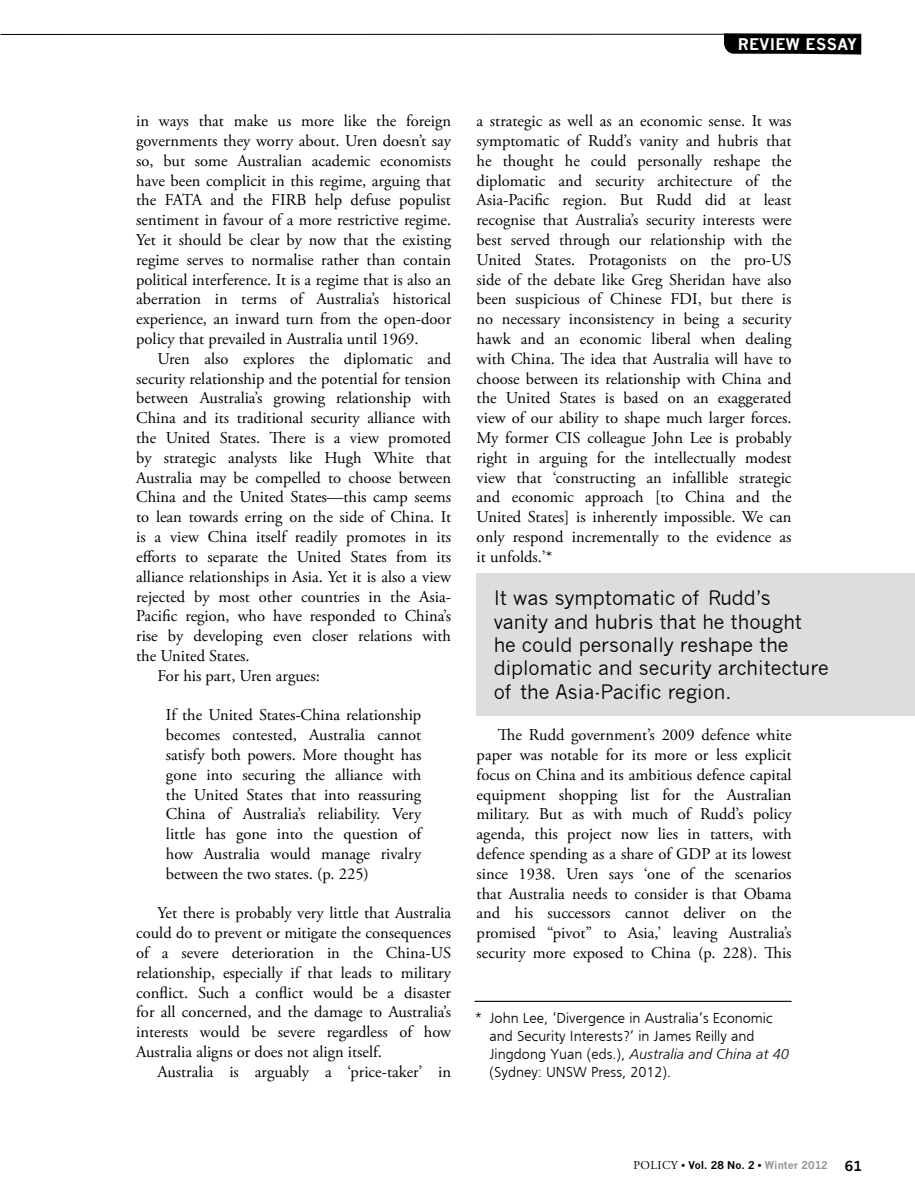
<style>
.page{position:relative;width:915px;height:1191px;background:#fff}
.page>*{position:absolute;margin:0;border:0;box-sizing:border-box;transform-origin:0 0}
.t1{font:19.5px/23.4px "News Gothic";color:#000}
.t2{font:16.5px/19.8px "Adobe Garamond Pro";color:#000;text-align:justify}
.t3{font:700 15.75px "News Gothic";letter-spacing:.025em;color:#fff}
.t4{font:300 15px/18px "Frugal Sans";color:#000}
.t5{font:700 13.5px "News Gothic";color:#000}
.t6{font:700 10.5px "News Gothic";color:#000}
.s1{font-style:italic}
.s2{font-family:"Adobe Garamond Pro";font-weight:400;font-size:12px}
.s3{color:#939598}
</style>
<div class="page">
<hr style="left:1px;top:34px;width:859px;height:1px;background:#000">
<svg style="left:723px;top:33px;width:138px;height:22px;background:#161616"></svg>
<div style="left:476px;top:574px;width:438px;height:142px;background:#dcddde"></div>
<hr style="left:474px;top:1000px;width:317px;height:2px;background:#000">
<p class="t3" style="left:737px;top:35px;width:121px">REVIEW ESSAY</p>
<p class="t2" style="left:136px;top:112px;width:316px">in ways that make us more like the foreign governments they worry about. Uren doesn’t say so, but some Australian academic economists have been complicit in this regime, arguing that the FATA and the FIRB help defuse populist sentiment in favour of a more restrictive regime.<br>Yet it should be clear by now that the existing regime serves to normalise rather than contain political interference. It is a regime that is also an aberration in terms of Australia’s historical experience, an inward turn from the open-door policy that prevailed in Australia until 1969.</p>
<p class="t2" style="left:157px;top:349px;width:295px">Uren also explores the diplomatic and</p>
<p class="t2" style="left:136px;top:369px;width:316px">security relationship and the potential for tension</p>
<p class="t2" style="left:136px;top:389px;width:316px">between Australia’s growing relationship with</p>
<p class="t2" style="left:136px;top:409px;width:316px">China and its traditional security alliance with</p>
<p class="t2" style="left:136px;top:428px;width:316px">the United States. There is a view promoted</p>
<p class="t2" style="left:136px;top:448px;width:316px">by strategic analysts like Hugh White that</p>
<p class="t2" style="left:136px;top:468px;width:316px">Australia may be compelled to choose between</p>
<p class="t2" style="left:136px;top:488px;width:316px">China and the United States—this camp seems</p>
<p class="t2" style="left:136px;top:508px;width:316px">to lean towards erring on the side of China. It</p>
<p class="t2" style="left:136px;top:527px;width:316px">is a view China itself readily promotes in its</p>
<p class="t2" style="left:136px;top:547px;width:316px">efforts to separate the United States from its</p>
<p class="t2" style="left:136px;top:567px;width:316px">alliance relationships in Asia. Yet it is also a view</p>
<p class="t2" style="left:136px;top:587px;width:316px">rejected by most other countries in the Asia-</p>
<p class="t2" style="left:136px;top:607px;width:316px">Pacific region, who have responded to China’s</p>
<p class="t2" style="left:136px;top:626px;width:316px">rise by developing even closer relations with</p>
<p class="t2" style="left:136px;top:646px;width:115px">the United States.</p>
<p class="t2" style="left:157px;top:666px;width:164px">For his part, Uren argues:</p>
<p class="t2" style="left:166px;top:706px;width:257px">If the United States-China relationship becomes contested, Australia cannot satisfy both powers. More thought has gone into securing the alliance with the United States that into reassuring China of Australia’s reliability. Very little has gone into the question of how Australia would manage rivalry between the two states. (p. 225)</p>
<p class="t2" style="left:136px;top:904px;width:316px;text-indent:21px">Yet there is probably very little that Australia could do to prevent or mitigate the consequences of a severe deterioration in the China-US relationship, especially if that leads to military conflict. Such a conflict would be a disaster for all concerned, and the damage to Australia’s interests would be severe regardless of how Australia aligns or does not align itself.</p>
<p class="t2" style="left:157px;top:1062px;width:295px">Australia is arguably a ‘price-taker’ in</p>
<p class="t2" style="left:476px;top:112px;width:317px">a strategic as well as an economic sense. It was symptomatic of Rudd’s vanity and hubris that he thought he could personally reshape the diplomatic and security architecture of the Asia-Pacific region. But Rudd did at least recognise that Australia’s security interests were best served through our relationship with the United States. Protagonists on the pro-US side of the debate like Greg Sheridan have also been suspicious of Chinese FDI, but there is no necessary inconsistency in being a security hawk and an economic liberal when dealing with China. The idea that Australia will have to choose between its relationship with China and the United States is based on an exaggerated view of our ability to shape much larger forces.<br>My former CIS colleague John Lee is probably right in arguing for the intellectually modest view that ‘constructing an infallible strategic and economic approach [to China and the United States] is inherently impossible. We can only respond incrementally to the evidence as it unfolds.’*</p>
<p class="t1" style="left:493px;top:586px;width:336px">It was symptomatic of Rudd’s vanity and hubris that he thought he could personally reshape the diplomatic and security architecture of the Asia-Pacific region.</p>
<p class="t2" style="left:476px;top:725px;width:317px;text-indent:21px">The Rudd government’s 2009 defence white paper was notable for its more or less explicit focus on China and its ambitious defence capital equipment shopping list for the Australian military. But as with much of Rudd’s policy agenda, this project now lies in tatters, with defence spending as a share of GDP at its lowest since 1938. Uren says ‘one of the scenarios that Australia needs to consider is that Obama and his successors cannot deliver on the promised “pivot” to Asia,’ leaving Australia’s security more exposed to China (p. 228). This</p>
<p class="t4" style="left:489px;top:1009px;width:301px;text-indent:-15px">* John Lee, ‘Divergence in Australia’s Economic and Security Interests?’ in James Reilly and Jingdong Yuan (eds.), <span class="s1">Australia and China at 40 </span>(Sydney: UNSW Press, 2012).</p>
<p class="t6" style="left:633px;top:1159px;width:196px"><span class="s2">Policy</span> • Vol. 28 No. 2 • <span class="s3">Winter 2012</span></p>
<p class="t5" style="left:844px;top:1157px;width:18px">61</p>
</div>
